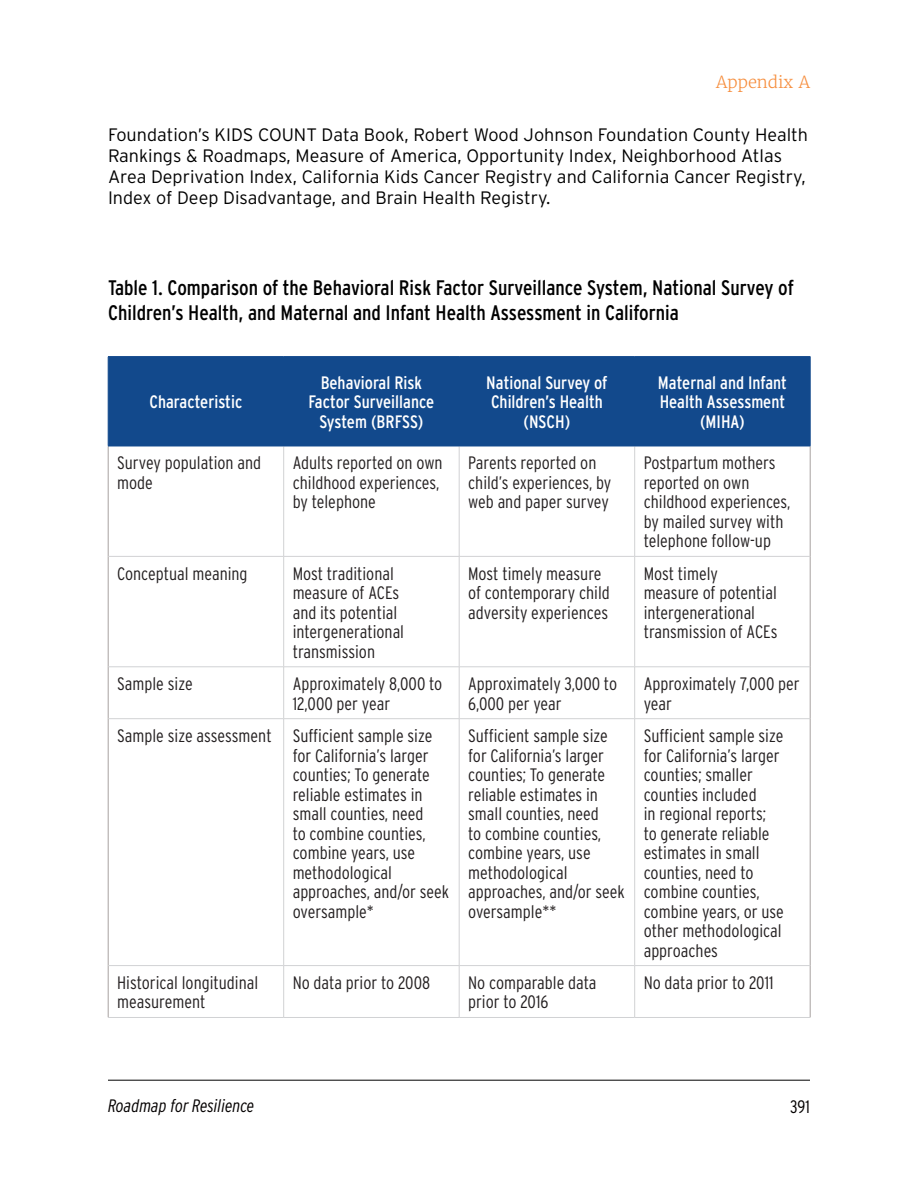
<style>
.page{position:relative;width:918px;height:1188px;background:#fff}
.page>*{position:absolute;margin:0;border:0;box-sizing:border-box;transform-origin:0 0}
.Appendix_Subheading{font:21px/25.2px "Interstate Condensed";color:#000}
.Table_Body{font:300 18px/19.5px "Interstate Condensed";color:#231f20}
.Vignette_Text{font:300 18px/21px "Interstate";color:#000}
.Table_Header{font:18px/19.5px "Interstate Condensed";color:#fff;text-align:center}
.t1{font:italic 300 18px "Interstate Condensed";color:#040101}
.t2{font:300 18px "Interstate Condensed";color:#040101}
.t3{font:300 16.5px "Merriweather";color:#f68d3c}
</style>
<div class="page">
<div style="left:109px;top:357px;width:701px;height:89px;background:#12498c"></div>
<hr style="left:283px;top:357px;width:1px;height:89px;background:#12498c">
<hr style="left:459px;top:357px;width:1px;height:89px;background:#12498c">
<hr style="left:634px;top:357px;width:1px;height:89px;background:#12498c">
<hr style="left:108px;top:446px;width:1px;height:110px;background:#a7a2a0">
<hr style="left:810px;top:446px;width:1px;height:110px;background:#a7a2a0">
<hr style="left:108px;top:556px;width:1px;height:111px;background:#a7a2a0">
<hr style="left:810px;top:556px;width:1px;height:111px;background:#a7a2a0">
<hr style="left:108px;top:667px;width:1px;height:52px;background:#a7a2a0">
<hr style="left:810px;top:667px;width:1px;height:52px;background:#a7a2a0">
<hr style="left:108px;top:719px;width:1px;height:247px;background:#a7a2a0">
<hr style="left:810px;top:719px;width:1px;height:247px;background:#a7a2a0">
<hr style="left:108px;top:966px;width:1px;height:51px;background:#a7a2a0">
<hr style="left:810px;top:966px;width:1px;height:51px;background:#a7a2a0">
<hr style="left:283px;top:446px;width:1px;height:110px;background:#d1d2d4">
<hr style="left:459px;top:446px;width:1px;height:110px;background:#d1d2d4">
<hr style="left:634px;top:446px;width:1px;height:110px;background:#d1d2d4">
<hr style="left:283px;top:557px;width:1px;height:110px;background:#d1d2d4">
<hr style="left:459px;top:557px;width:1px;height:110px;background:#d1d2d4">
<hr style="left:634px;top:557px;width:1px;height:110px;background:#d1d2d4">
<hr style="left:283px;top:667px;width:1px;height:51px;background:#d1d2d4">
<hr style="left:459px;top:667px;width:1px;height:51px;background:#d1d2d4">
<hr style="left:634px;top:667px;width:1px;height:51px;background:#d1d2d4">
<hr style="left:283px;top:719px;width:1px;height:246px;background:#d1d2d4">
<hr style="left:459px;top:719px;width:1px;height:246px;background:#d1d2d4">
<hr style="left:634px;top:719px;width:1px;height:246px;background:#d1d2d4">
<hr style="left:283px;top:966px;width:1px;height:51px;background:#d1d2d4">
<hr style="left:459px;top:966px;width:1px;height:51px;background:#d1d2d4">
<hr style="left:634px;top:966px;width:1px;height:51px;background:#d1d2d4">
<hr style="left:108px;top:556px;width:176px;height:1px;background:#d1d2d4">
<hr style="left:284px;top:556px;width:175px;height:1px;background:#d1d2d4">
<hr style="left:459px;top:556px;width:176px;height:1px;background:#d1d2d4">
<hr style="left:635px;top:556px;width:175px;height:1px;background:#d1d2d4">
<hr style="left:108px;top:667px;width:176px;height:1px;background:#d1d2d4">
<hr style="left:284px;top:667px;width:175px;height:1px;background:#d1d2d4">
<hr style="left:459px;top:667px;width:176px;height:1px;background:#d1d2d4">
<hr style="left:635px;top:667px;width:175px;height:1px;background:#d1d2d4">
<hr style="left:108px;top:718px;width:176px;height:1px;background:#d1d2d4">
<hr style="left:284px;top:718px;width:175px;height:1px;background:#d1d2d4">
<hr style="left:459px;top:718px;width:176px;height:1px;background:#d1d2d4">
<hr style="left:635px;top:718px;width:175px;height:1px;background:#d1d2d4">
<hr style="left:108px;top:965px;width:176px;height:1px;background:#d1d2d4">
<hr style="left:284px;top:965px;width:175px;height:1px;background:#d1d2d4">
<hr style="left:459px;top:965px;width:176px;height:1px;background:#d1d2d4">
<hr style="left:635px;top:965px;width:175px;height:1px;background:#d1d2d4">
<hr style="left:108px;top:1017px;width:176px;height:1px;background:#d1d2d4">
<hr style="left:284px;top:1017px;width:175px;height:1px;background:#d1d2d4">
<hr style="left:459px;top:1017px;width:176px;height:1px;background:#d1d2d4">
<hr style="left:635px;top:1017px;width:175px;height:1px;background:#d1d2d4">
<hr style="left:108px;top:356px;width:176px;height:1px;background:#12498c">
<hr style="left:108px;top:357px;width:1px;height:89px;background:#12498c">
<hr style="left:284px;top:356px;width:175px;height:1px;background:#12498c">
<hr style="left:459px;top:356px;width:176px;height:1px;background:#12498c">
<hr style="left:635px;top:356px;width:175px;height:1px;background:#12498c">
<hr style="left:810px;top:357px;width:1px;height:89px;background:#12498c">
<hr style="left:108px;top:446px;width:176px;height:1px;background:#12498c">
<hr style="left:284px;top:446px;width:175px;height:1px;background:#12498c">
<hr style="left:459px;top:446px;width:176px;height:1px;background:#12498c">
<hr style="left:635px;top:446px;width:175px;height:1px;background:#12498c">
<hr style="left:108px;top:1080px;width:702px;height:1px;background:#000">
<p class="t3" style="left:716px;top:72px;width:95px">Appendix A</p>
<p class="Vignette_Text" style="left:108px;top:124px;width:702px">Foundation’s KIDS COUNT Data Book, Robert Wood Johnson Foundation County Health Rankings &amp; Roadmaps, Measure of America, Opportunity Index, Neighborhood Atlas Area Deprivation Index, California Kids Cancer Registry and California Cancer Registry, Index of Deep Disadvantage, and Brain Health Registry.</p>
<h2 class="Appendix_Subheading" style="left:108px;top:275px;width:687px">Table 1. Comparison of the Behavioral Risk Factor Surveillance System, National Survey of<br>Children’s Health, and Maternal and Infant Health Assessment in California</h2>
<p class="Table_Header" style="left:149px;top:392px;width:94px">Characteristic</p>
<p class="Table_Header" style="left:309px;top:373px;width:127px">Behavioral Risk<br>Factor Surveillance<br>System (BRFSS)</p>
<p class="Table_Header" style="left:486px;top:373px;width:123px;text-align:left">National Survey of<br>Children’s Health</p>
<p class="Table_Header" style="left:524px;top:412px;width:48px">(NSCH)</p>
<p class="Table_Header" style="left:658px;top:373px;width:130px">Maternal and Infant<br>Health Assessment (MIHA)</p>
<p class="Table_Body" style="left:117px;top:453px;width:145px">Survey population and mode</p>
<p class="Table_Body" style="left:293px;top:453px;width:151px">Adults reported on own childhood experiences, by telephone</p>
<p class="Table_Body" style="left:468px;top:453px;width:145px">Parents reported on child’s experiences, by web and paper survey</p>
<p class="Table_Body" style="left:644px;top:453px;width:148px">Postpartum mothers reported on own childhood experiences, by mailed survey with telephone follow-up</p>
<p class="Table_Body" style="left:117px;top:564px;width:132px">Conceptual meaning</p>
<p class="Table_Body" style="left:293px;top:564px;width:113px">Most traditional measure of ACEs and its potential intergenerational transmission</p>
<p class="Table_Body" style="left:468px;top:564px;width:143px">Most timely measure of contemporary child adversity experiences</p>
<p class="Table_Body" style="left:644px;top:564px;width:135px">Most timely measure of potential intergenerational transmission of ACEs</p>
<p class="Table_Body" style="left:117px;top:674px;width:77px">Sample size</p>
<p class="Table_Body" style="left:293px;top:674px;width:151px">Approximately 8,000 to<br>12,000 per year</p>
<p class="Table_Body" style="left:468px;top:674px;width:150px">Approximately 3,000 to<br>6,000 per year</p>
<p class="Table_Body" style="left:644px;top:674px;width:157px">Approximately 7,000 per year</p>
<p class="Table_Body" style="left:117px;top:726px;width:156px">Sample size assessment</p>
<p class="Table_Body" style="left:293px;top:726px;width:158px">Sufficient sample size for California’s larger counties; To generate reliable estimates in small counties, need<br>to combine counties, combine years, use methodological approaches, and/or seek oversample*</p>
<p class="Table_Body" style="left:468px;top:726px;width:158px">Sufficient sample size for California’s larger counties; To generate reliable estimates in small counties, need<br>to combine counties, combine years, use methodological approaches, and/or seek oversample**</p>
<p class="Table_Body" style="left:644px;top:726px;width:142px">Sufficient sample size for California’s larger counties; smaller counties included<br>in regional reports;<br>to generate reliable estimates in small counties, need to combine counties, combine years, or use other methodological approaches</p>
<p class="Table_Body" style="left:117px;top:973px;width:143px">Historical longitudinal measurement</p>
<p class="Table_Body" style="left:293px;top:973px;width:139px">No data prior to 2008</p>
<p class="Table_Body" style="left:468px;top:973px;width:130px">No comparable data prior to 2016</p>
<p class="Table_Body" style="left:644px;top:973px;width:132px">No data prior to 2011</p>
<p class="t1" style="left:108px;top:1096px;width:148px">Roadmap for Resilience</p>
<p class="t2" style="left:790px;top:1096px;width:21px">391</p>
</div>
